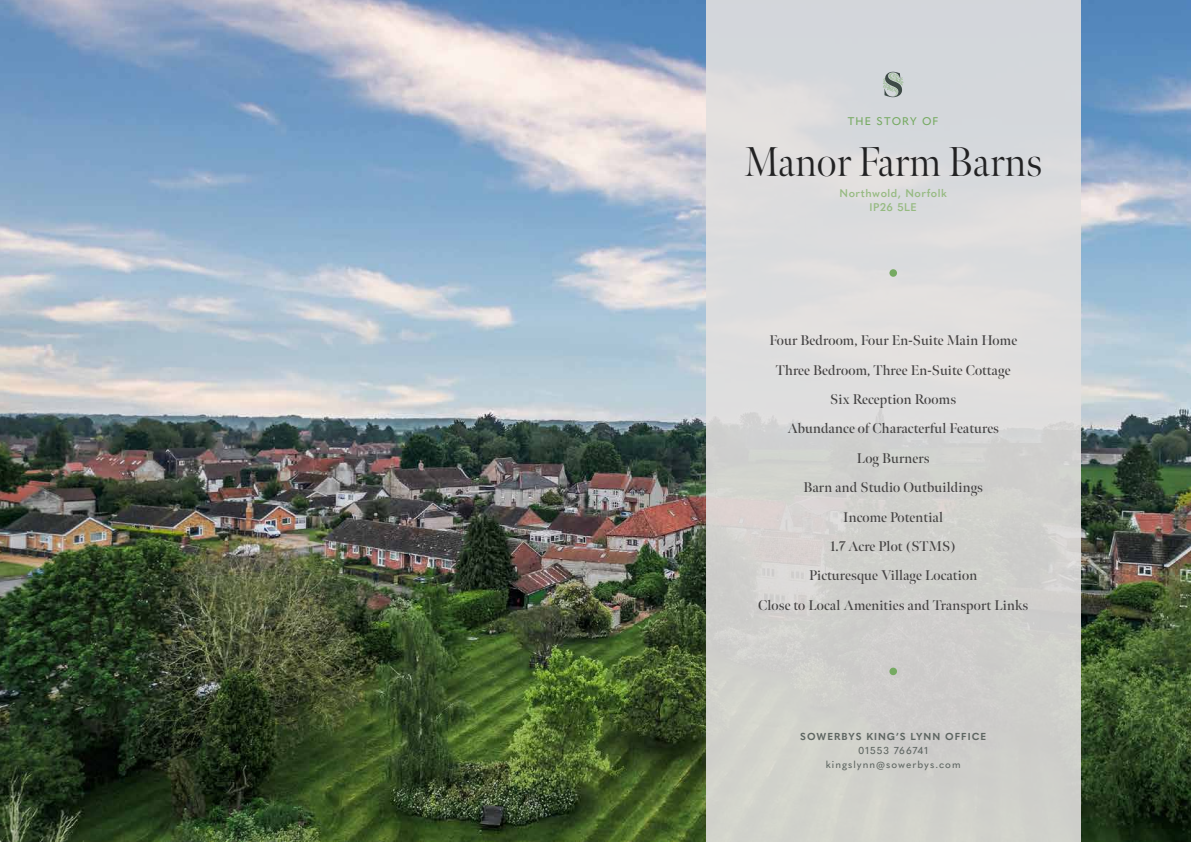
<style>
.page{position:relative;width:1191px;height:842px;background:#fff}
.page>*{position:absolute;margin:0;border:0;box-sizing:border-box;transform-origin:0 0}
.t1{font:300 41.5px "Meno Banner";color:#222223}
.t2{font:600 14px/29.3px "Meno Banner";letter-spacing:.01em;color:#434141;text-align:center}
.t3{font:600 11px/14px "Quasimoda";letter-spacing:.05em;color:#96ba81;text-align:center}
.t4{font:500 11px "Quasimoda";letter-spacing:.1em;color:#76aa62}
.t5{font:500 10px/14px "Quasimoda";letter-spacing:.1em;color:#5e6662;text-align:center}
.t6{font:700 10px "Quasimoda";letter-spacing:.1em;color:#5e6662}
</style>
<div class="page">
<img style="left:0;top:0;width:1191px;height:842px">
<div style="left:706px;top:0;width:374px;height:842px;background:linear-gradient(to right,#d7d7d5,#d4d5d4)"></div>
<div style="left:889px;top:269px;width:8px;height:8px;background:#76aa62;border-radius:50%"></div>
<div style="left:889px;top:668px;width:8px;height:7px;background:#76aa62;border-radius:50%"></div>
<svg style="left:882px;top:72px;width:21px;height:25px"></svg>
<p class="t4" style="left:848px;top:113px;width:92px">THE STORY OF</p>
<h1 class="t1" style="left:744px;top:137px;width:299px">Manor Farm Barns</h1>
<p class="t3" style="left:839px;top:186px;width:109px">Northwold, Norfolk<br>IP26 5LE</p>
<p class="t2" style="left:758px;top:326px;width:272px">Four Bedroom, Four En-Suite Main Home<br>Three Bedroom, Three En-Suite Cottage<br>Six Reception Rooms<br>Abundance of Characterful Features<br>Log Burners<br>Barn and Studio Outbuildings<br>Income Potential<br>1.7 Acre Plot (STMS)<br>Picturesque Village Location<br>Close to Local Amenities and Transport Links</p>
<p class="t6" style="left:800px;top:728px;width:187px">SOWERBYS KING’S LYNN OFFICE</p>
<p class="t5" style="left:825px;top:742px;width:136px">01553 766741 kingslynn@sowerbys.com</p>
</div>
